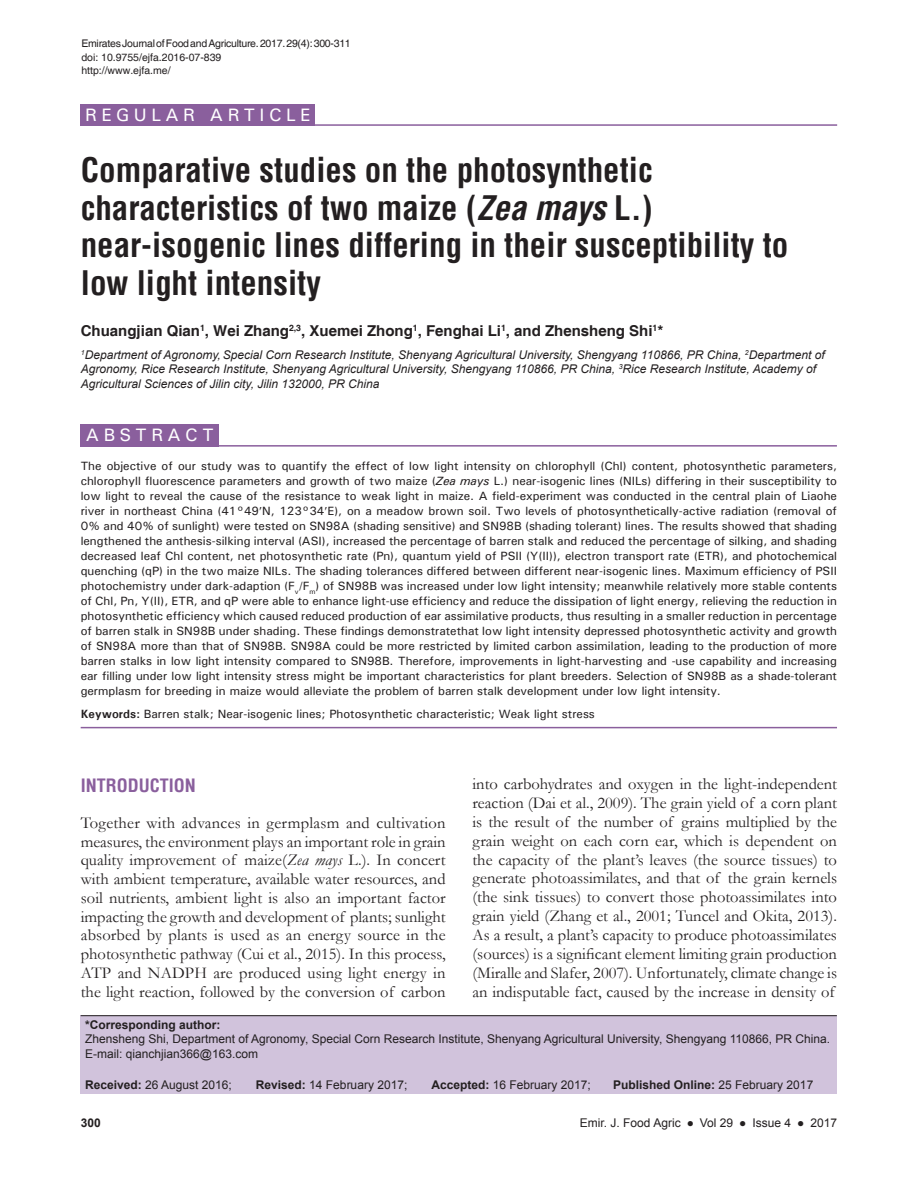
<style>
.page{position:relative;width:918px;height:1188px;background:#fff}
.page>*{position:absolute;margin:0;border:0;box-sizing:border-box;transform-origin:0 0}
.AT{font:700 condensed 33px/37.5px "Helvetica";color:#231f20}
.AH{font:500 18px "Univers";letter-spacing:.25em;color:#fff}
.t1{font:700 condensed 18px "Helvetica";color:#8a5f9d}
.ABSH{font:500 18px "Univers";letter-spacing:.25em;color:#fff}
.TX{font:16.5px/18.9px "Garamond";color:#231f20;text-align:justify}
.AU{font:700 15px "Helvetica";color:#231f20}
.ABS{font:500 12px/15px "Univers";color:#231f20;text-align:justify}
.AFF{font:italic 12px/14.4px "Arial";color:#231f20}
.ADD{font:12px/14.4px "Arial";color:#231f20}
.KWD{font:500 12px "Univers";color:#231f20}
.His{font:12px "Arial";color:#231f20}
.His-2{font:700 12px "Arial";color:#231f20}
.Journal{font:10.5px "Helvetica";letter-spacing:-.025em;color:#231f20}
.Journal-2{font:10.5px "Helvetica";color:#231f20}
.s1{font-style:italic}
.s2{font-weight:700}
.s3{font-weight:400}
</style>
<div class="page">
<hr style="left:81px;top:727px;width:756px;height:1px;background:#8a5f9d">
<div style="left:81px;top:424px;width:138px;height:23px;background:#8a5f9d"></div>
<hr style="left:81px;top:445px;width:756px;height:2px;background:#8a5f9d">
<hr style="left:81px;top:124px;width:756px;height:2px;background:#8a5f9d">
<div style="left:81px;top:104px;width:234px;height:22px;background:#8a5f9d"></div>
<div style="left:81px;top:1016px;width:756px;height:78px;background:#d1c3dc"></div>
<hr style="left:81px;top:1015px;width:756px;height:1px;background:#231f20">
<p class="Journal" style="left:81px;top:37px;width:271px">Emirates Journal of Food and Agriculture. 2017. 29(4): 300-311</p>
<p class="Journal-2" style="left:81px;top:51px;width:142px">doi: 10.9755/ejfa.2016-07-839</p>
<p class="Journal-2" style="left:81px;top:64px;width:91px">http://www.ejfa.me/</p>
<p class="AH" style="left:85px;top:104px;width:227px">REGULAR ARTICLE</p>
<p class="AT" style="left:81px;top:151px;width:709px">Comparative studies on the photosynthetic characteristics of two maize (<span class="s1">Zea mays</span> L.) near-isogenic lines differing in their susceptibility to low light intensity</p>
<p class="AU" style="left:81px;top:322px;width:584px">Chuangjian Qian<sup>1</sup>, Wei Zhang<sup>2,3</sup>, Xuemei Zhong<sup>1</sup>, Fenghai Li<sup>1</sup>, and Zhensheng Shi<sup>1</sup>*</p>
<p class="AFF" style="left:81px;top:348px;width:745px"><sup>1</sup>Department of Agronomy, Special Corn Research Institute, Shenyang Agricultural University, Shengyang 110866, PR China, <sup>2</sup>Department of<br>Agronomy, Rice Research Institute, Shenyang Agricultural University, Shengyang 110866, PR China, <sup>3</sup>Rice Research Institute, Academy of<br>Agricultural Sciences of Jilin city, Jilin 132000, PR China</p>
<p class="ABSH" style="left:86px;top:423px;width:129px">ABSTRACT</p>
<p class="ABS" style="left:81px;top:458px;width:758px">The objective of our study was to quantify the effect of low light intensity on chlorophyll (Chl) content, photosynthetic parameters, chlorophyll fluorescence parameters and growth of two maize (<span class="s1">Zea mays</span> L.) near-isogenic lines (NILs) differing in their susceptibility to low light to reveal the cause of the resistance to weak light in maize. A field-experiment was conducted in the central plain of Liaohe river in northeast China (41°49 N, 123°34 E), on a meadow brown soil. Two levels of photosynthetically-active radiation (removal of 0% and 40% of sunlight) were tested on SN98A (shading sensitive) and SN98B (shading tolerant) lines. The results showed that shading lengthened the anthesis-silking interval (ASI), increased the percentage of barren stalk and reduced the percentage of silking, and shading decreased leaf Chl content, net photosynthetic rate (Pn), quantum yield of PSII (Y(II)), electron transport rate (ETR), and photochemical quenching (qP) in the two maize NILs. The shading tolerances differed between different near-isogenic lines. Maximum efficiency of PSII photochemistry under dark-adaption (F<sub>v</sub>/F<sub>m</sub>) of SN98B was increased under low light intensity; meanwhile relatively more stable contents of Chl, Pn, Y(II), ETR, and qP were able to enhance light-use efficiency and reduce the dissipation of light energy, relieving the reduction in photosynthetic efficiency which caused reduced production of ear assimilative products, thus resulting in a smaller reduction in percentage of barren stalk in SN98B under shading. These findings demonstratethat low light intensity depressed photosynthetic activity and growth of SN98A more than that of SN98B. SN98A could be more restricted by limited carbon assimilation, leading to the production of more barren stalks in low light intensity compared to SN98B. Therefore, improvements in light-harvesting and -use capability and increasing ear filling under low light intensity stress might be important characteristics for plant breeders. Selection of SN98B as a shade-tolerant germplasm for breeding in maize would alleviate the problem of barren stalk development under low light intensity.</p>
<p class="KWD" style="left:81px;top:707px;width:516px"><span class="s2">Keywords:</span> Barren stalk; Near-isogenic lines; Photosynthetic characteristic; Weak light stress</p>
<h1 class="t1" style="left:81px;top:773px;width:117px">INTRODUCTION</h1>
<p class="TX" style="left:81px;top:813px;width:366px">Together with advances in germplasm and cultivation measures, the environment plays an important role in grain quality improvement of maize(<span class="s1">Zea mays</span> L.). In concert with ambient temperature, available water resources, and soil nutrients, ambient light is also an important factor impacting the growth and development of plants; sunlight absorbed by plants is used as an energy source in the photosynthetic pathway (Cui et al., 2015). In this process, ATP and NADPH are produced using light energy in the light reaction, followed by the conversion of carbon</p>
<p class="TX" style="left:472px;top:774px;width:366px">into carbohydrates and oxygen in the light-independent reaction (Dai et al., 2009). The grain yield of a corn plant is the result of the number of grains multiplied by the grain weight on each corn ear, which is dependent on the capacity of the plant’s leaves (the source tissues) to generate photoassimilates, and that of the grain kernels (the sink tissues) to convert those photoassimilates into grain yield (Zhang et al., 2001; Tuncel and Okita, 2013).<br>As a result, a plant’s capacity to produce photoassimilates (sources) is a significant element limiting grain production (Miralle and Slafer, 2007). Unfortunately, climate change is an indisputable fact, caused by the increase in density of</p>
<p class="ADD" style="left:85px;top:1017px;width:747px"><span class="s2">*Corresponding author:<br></span>Zhensheng Shi, Department of Agronomy, Special Corn Research Institute, Shenyang Agricultural University, Shengyang 110866, PR China.<br>E-mail: qianchjian366@163.com</p>
<p class="His" style="left:85px;top:1077px;width:148px"><span class="s2">Received:</span> 26 August 2016;</p>
<p class="His" style="left:256px;top:1077px;width:153px"><span class="s2">Revised:</span> 14 February 2017;</p>
<p class="His" style="left:431px;top:1077px;width:161px"><span class="s2">Accepted:</span> 16 February 2017;</p>
<p class="His-2" style="left:613px;top:1077px;width:202px">Published Online: <span class="s3">25 February 2017</span></p>
<p class="His-2" style="left:81px;top:1115px;width:22px">300</p>
<p class="ADD" style="left:580px;top:1116px;width:259px">Emir. J. Food Agric ● Vol 29 ● Issue 4 ● 2017</p>
</div>
